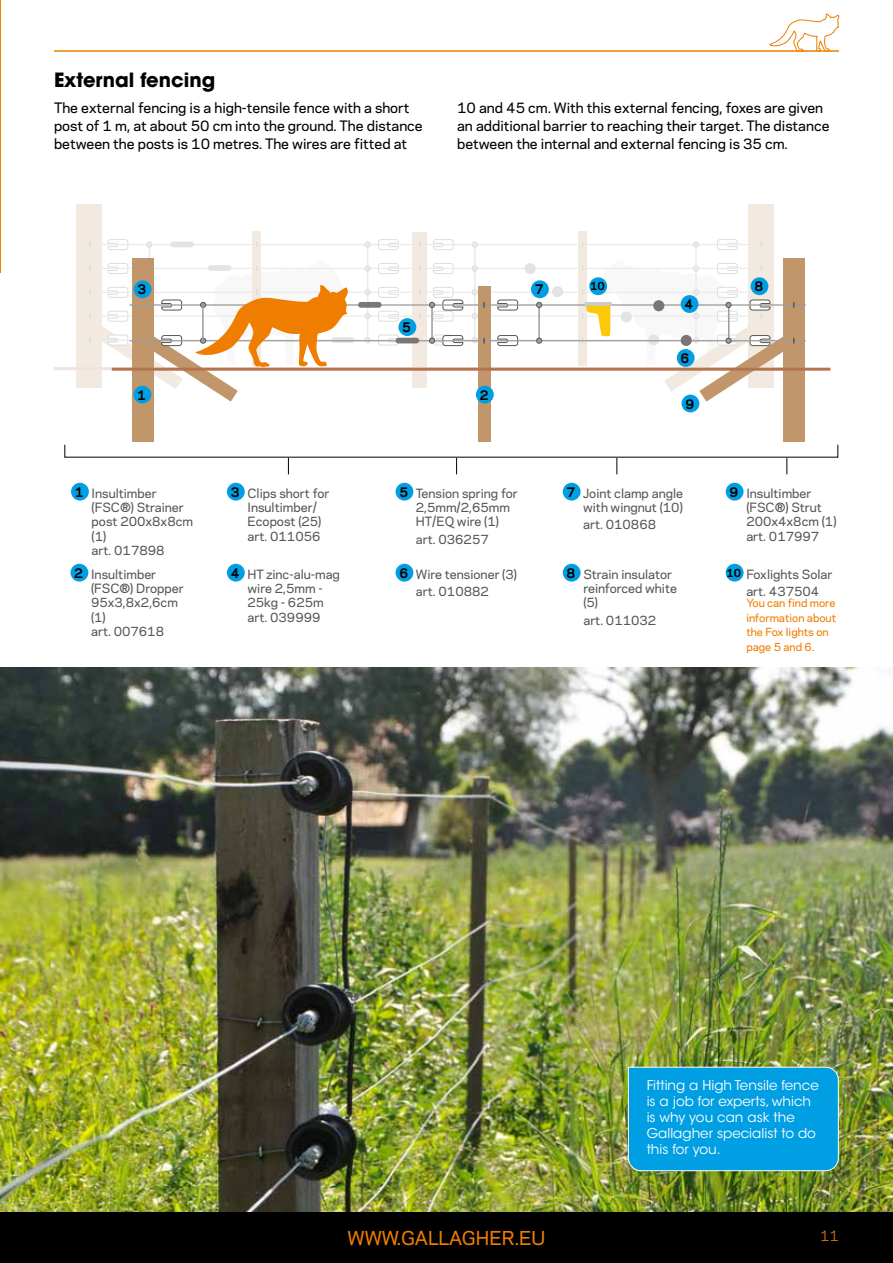
<style>
.page{position:relative;width:893px;height:1263px;background:#fff}
.page>*{position:absolute;margin:0;border:0;box-sizing:border-box;transform-origin:0 0}
.t1{font:700 19.5px "ITC Avant Garde Std";color:#000}
.t2{font:500 18px "Galaxie Polaris";color:#ef7d00}
.t3{font:500 13.5px/18px "Galaxie Polaris";color:#000}
.t4{font:13.5px/16.2px "ITC Avant Garde Std";color:#fff}
.t5{font:13.5px "Galaxie Polaris";color:#ef7d00}
.t6{font:700 12.6px "Galaxie Polaris";color:#000}
.t7{font:500 12px/14.4px "Galaxie Polaris";color:#575756}
.t8{font:500 10.5px/14.4px "Galaxie Polaris";color:#ef7d00}
.t9{font:700 10.5px "Galaxie Polaris";color:#000}
.s1{font-weight:700;font-size:12.6px;color:#000}
</style>
<div class="page">
<img style="left:0;top:668px;width:893px;height:544px">
<hr style="left:0;top:0;width:1px;height:273px;background:#ef7d00">
<svg style="left:617px;top:458px;width:1px;height:16px"></svg>
<svg style="left:456px;top:458px;width:1px;height:16px"></svg>
<svg style="left:288px;top:458px;width:1px;height:16px"></svg>
<svg style="left:787px;top:458px;width:1px;height:16px"></svg>
<div style="left:132px;top:258px;width:21px;height:184px;background:#c0966a"></div>
<div style="left:478px;top:286px;width:12px;height:156px;background:#c0966a"></div>
<div style="left:783px;top:258px;width:21px;height:184px;background:#c0966a"></div>
<svg style="left:497px;top:335px;width:21px;height:11px"></svg>
<svg style="left:497px;top:299px;width:21px;height:12px"></svg>
<hr style="left:130px;top:304px;width:676px;height:2px;background:#9d9d9c">
<hr style="left:130px;top:340px;width:676px;height:1px;background:#9d9d9c">
<div style="left:358px;top:302px;width:23px;height:6px;background:#7a7677;border-radius:3px"></div>
<div style="left:396px;top:338px;width:23px;height:5px;background:#7a7677;border-radius:3px"></div>
<hr style="left:431px;top:304px;width:2px;height:38px;background:#9d9d9c">
<hr style="left:538px;top:304px;width:2px;height:38px;background:#9d9d9c">
<svg style="left:429px;top:287px;width:35px;height:35px"></svg>
<svg style="left:429px;top:334px;width:35px;height:12px"></svg>
<svg style="left:536px;top:302px;width:6px;height:6px"></svg>
<svg style="left:536px;top:338px;width:6px;height:5px"></svg>
<hr style="left:112px;top:368px;width:718px;height:3px;background:#b57450">
<svg style="left:483px;top:302px;width:2px;height:6px"></svg>
<svg style="left:78px;top:260px;width:271px;height:142px"></svg>
<div style="left:133px;top:386px;width:18px;height:17px;background:#009fe3;border-radius:50%"></div>
<div style="left:134px;top:280px;width:17px;height:18px;background:#009fe3;border-radius:50%"></div>
<div style="left:398px;top:318px;width:18px;height:18px;background:#009fe3;border-radius:50%"></div>
<div style="left:531px;top:280px;width:18px;height:18px;background:#009fe3;border-radius:50%"></div>
<div style="left:681px;top:395px;width:18px;height:17px;background:#009fe3;border-radius:50%"></div>
<div style="left:476px;top:386px;width:18px;height:17px;background:#009fe3;border-radius:50%"></div>
<div style="left:0;top:1212px;width:893px;height:51px;background:#000"></div>
<hr style="left:54px;top:51px;width:785px;height:1px;background:#ef7d00">
<div style="left:628px;top:1066px;width:211px;height:105px;background:#009fe3"></div>
<svg style="left:769px;top:14px;width:70px;height:38px"></svg>
<div style="left:71px;top:483px;width:18px;height:18px;background:#009fe3;border-radius:50%"></div>
<div style="left:227px;top:483px;width:18px;height:18px;background:#009fe3;border-radius:50%"></div>
<div style="left:70px;top:564px;width:18px;height:18px;background:#009fe3;border-radius:50%"></div>
<div style="left:227px;top:564px;width:18px;height:18px;background:#009fe3;border-radius:50%"></div>
<div style="left:396px;top:564px;width:17px;height:18px;background:#009fe3;border-radius:50%"></div>
<div style="left:563px;top:564px;width:18px;height:18px;background:#009fe3;border-radius:50%"></div>
<div style="left:396px;top:483px;width:17px;height:18px;background:#009fe3;border-radius:50%"></div>
<div style="left:563px;top:483px;width:18px;height:18px;background:#009fe3;border-radius:50%"></div>
<div style="left:726px;top:483px;width:18px;height:18px;background:#009fe3;border-radius:50%"></div>
<div style="left:726px;top:564px;width:18px;height:18px;background:#009fe3;border-radius:50%"></div>
<svg style="left:582px;top:260px;width:222px;height:142px"></svg>
<h1 class="t1" style="left:54px;top:67px;width:163px">External fencing</h1>
<p class="t3" style="left:54px;top:98px;width:370px">The external fencing is a high-tensile fence with a short post of 1 m, at about 50 cm into the ground. The distance between the posts is 10 metres. The wires are fitted at</p>
<p class="t3" style="left:457px;top:98px;width:374px">10 and 45 cm. With this external fencing, foxes are given an additional barrier to reaching their target. The distance between the internal and external fencing is 35 cm.</p>
<p class="t6" style="left:137px;top:280px;width:10px">3</p>
<p class="t6" style="left:137px;top:385px;width:10px">1</p>
<p class="t6" style="left:402px;top:318px;width:10px">5</p>
<p class="t6" style="left:480px;top:385px;width:10px">2</p>
<p class="t6" style="left:535px;top:280px;width:10px">7</p>
<p class="t9" style="left:590px;top:278px;width:16px">10</p>
<p class="t6" style="left:684px;top:295px;width:10px">4</p>
<p class="t6" style="left:681px;top:349px;width:10px">6</p>
<p class="t6" style="left:685px;top:394px;width:10px">9</p>
<p class="t7" style="left:92px;top:485px;width:103px;text-indent:-17px"><span class="s1">1</span> Insultimber (FSC®) Strainer post 200x8x8cm (1)<br>art. 017898</p>
<p class="t7" style="left:248px;top:485px;width:84px;text-indent:-17px"><span class="s1">3</span> Clips short for<br>Insultimber/<br>Ecopost (25) art. 011056</p>
<p class="t7" style="left:91px;top:566px;width:94px;text-indent:-17px"><span class="s1">2</span> Insultimber (FSC®) Dropper<br>95x3,8x2,6cm (1)<br>art. 007618</p>
<p class="t7" style="left:231px;top:566px;width:111px;text-align:center"><span class="s1">4</span> HT zinc-alu-mag wire 2,5mm -<br>25kg - 625m<br>art. 039999</p>
<p class="t7" style="left:416px;top:565px;width:103px;line-height:17.4px;text-indent:-17px"><span class="s1">6</span> Wire tensioner (3) art. 010882</p>
<p class="t7" style="left:583px;top:566px;width:95px;text-indent:-17px"><span class="s1">8</span> Strain insulator reinforced white (5)</p>
<p class="t7" style="left:416px;top:485px;width:104px;text-indent:-16px"><span class="s1">5</span> Tension spring for<br>2,5mm/2,65mm<br>HT/EQ wire (1)</p>
<p class="t7" style="left:416px;top:531px;width:75px">art. 036257</p>
<p class="t7" style="left:567px;top:485px;width:118px;text-align:right"><span class="s1">7</span> Joint clamp angle with wingnut (10)</p>
<p class="t7" style="left:583px;top:517px;width:75px">art. 010868</p>
<p class="t7" style="left:583px;top:612px;width:75px">art. 011032</p>
<p class="t6" style="left:754px;top:277px;width:10px">8</p>
<p class="t7" style="left:746px;top:485px;width:92px;text-indent:-17px"><span class="s1">9</span> Insultimber (FSC®) Strut<br>200x4x8cm (1) art. 017997</p>
<p class="t7" style="left:727px;top:565px;width:107px;line-height:17.4px;text-align:center"><sup>10</sup> Foxlights Solar art. 437504</p>
<p class="t8" style="left:746px;top:596px;width:91px">You can find more information about the Fox lights on page 5 and 6.</p>
<p class="t4" style="left:647px;top:1077px;width:174px">Fitting a High Tensile fence is a job for experts, which is why you can ask the<br>Gallagher specialist to do this for you.</p>
<h2 class="t2" style="left:348px;top:1224px;width:199px">WWW.GALLAGHER.EU</h2>
<p class="t5" style="left:820px;top:1226px;width:20px">11</p>
</div>
